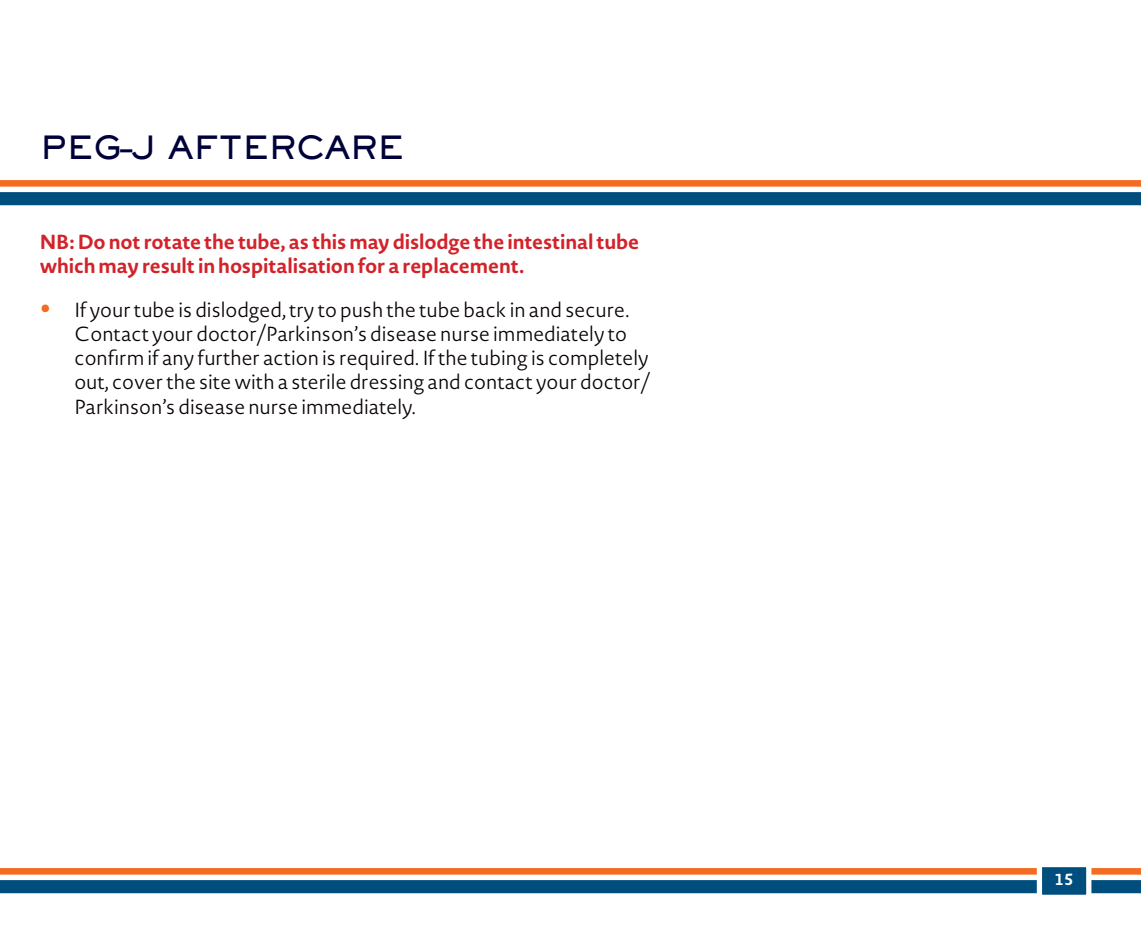
<style>
.page{position:relative;width:1141px;height:943px;background:#fff}
.page>*{position:absolute;margin:0;border:0;box-sizing:border-box;transform-origin:0 0}
.Headline{font:800 31.5px "Sackers Gothic Std";letter-spacing:-.02em;color:#00013a}
.t1{font:300 20.12px/24.2px "Novel Sans Rd Pro";color:#090304}
.Paragraph_Style_1{font:700 20.12px/24.2px "Novel Sans Rd Pro";letter-spacing:-.005em;color:#d2232a}
.t2{font:700 15.75px "Novel Sans Rd Pro";color:#fff}
.s1{font-size:49px;color:#f36c21}
</style>
<div class="page">
<div style="left:0;top:180px;width:1141px;height:7px;background:#f36c21"></div>
<div style="left:0;top:192px;width:1141px;height:13px;background:#004e7d"></div>
<div style="left:0;top:868px;width:1141px;height:6px;background:#f36c21"></div>
<div style="left:0;top:880px;width:1141px;height:13px;background:#004e7d"></div>
<svg style="left:1034px;top:867px;width:60px;height:28px"></svg>
<p class="Headline" style="left:40px;top:126px;width:366px">PEG–J AFTERCARE</p>
<p class="Paragraph_Style_1" style="left:40px;top:229px;width:601px">NB: Do not rotate the tube, as this may dislodge the intestinal tube which may result in hospitalisation for a replacement.</p>
<p class="t1" style="left:74px;top:297px;width:577px;text-indent:-35px"><span class="s1">•</span> If your tube is dislodged, try to push the tube back in and secure.<br>Contact your doctor/Parkinson’s disease nurse immediately to confirm if any further action is required. If the tubing is completely out, cover the site with a sterile dressing and contact your doctor/ Parkinson’s disease nurse immediately.</p>
<p class="t2" style="left:1055px;top:868px;width:20px">15</p>
</div>
